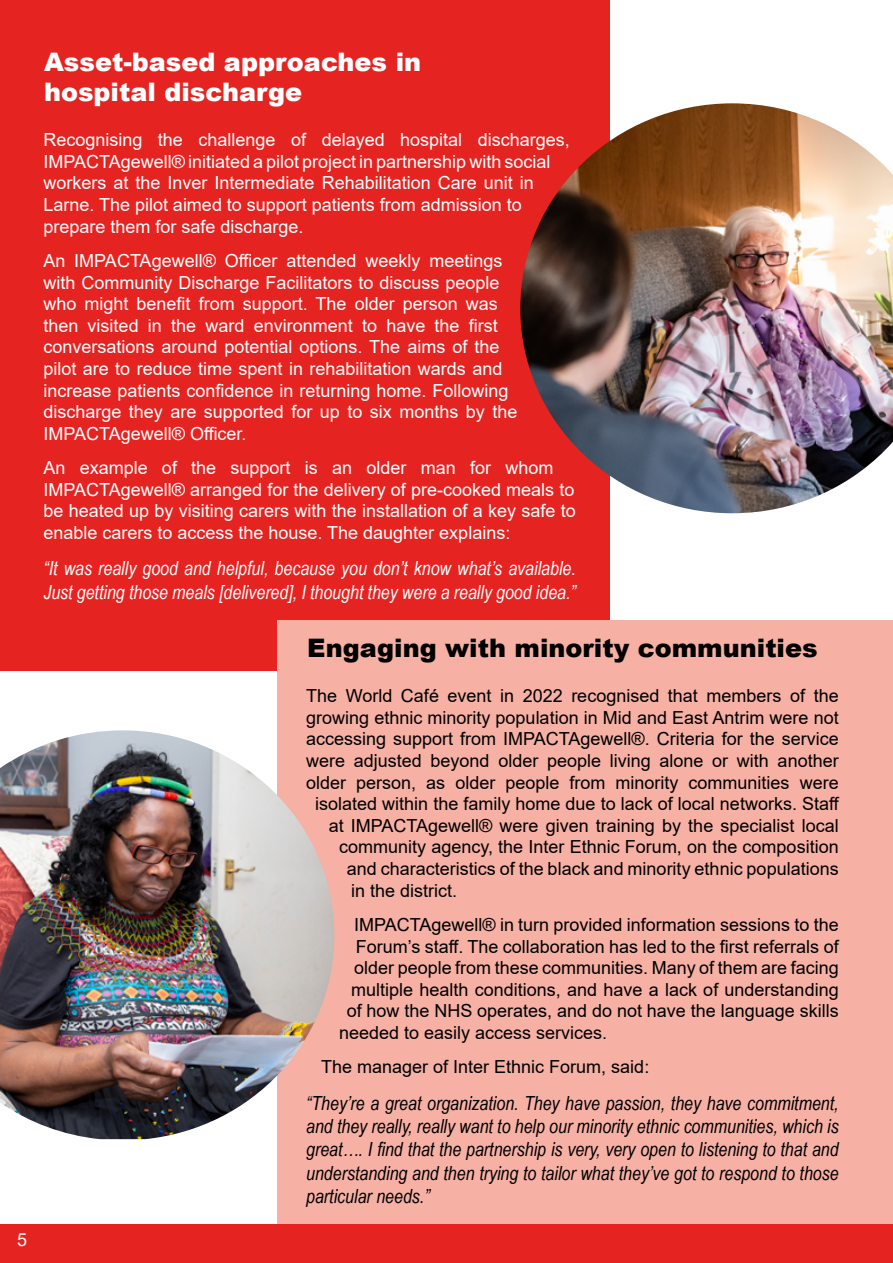
<style>
.page{position:relative;width:893px;height:1263px;background:#fff}
.page>*{position:absolute;margin:0;border:0;box-sizing:border-box;transform-origin:0 0}
.t1{font:900 25.5px/30.6px "Arial";color:#fff}
.t2{font:900 25.5px "Arial";color:#000}
.t3{font:italic 19.5px/23.4px "Arial Narrow";color:#000;text-align:justify}
.t4{font:italic 19.5px/23.4px "Arial Narrow";color:#fff}
.t5{font:18px/21.6px "Arial";color:#fff}
.t6{font:18px "Arial";color:#000}
</style>
<div class="page">
<div style="left:0;top:0;width:609px;height:671px;background:#e52421"></div>
<div style="left:277px;top:621px;width:616px;height:603px;background:#f6b0a4"></div>
<img style="left:520px;top:103px;width:373px;height:410px">
<img style="left:0;top:730px;width:334px;height:409px">
<div style="left:0;top:1224px;width:893px;height:39px;background:#e52421"></div>
<p class="t5" style="left:17px;top:1229px;width:12px">5</p>
<h1 class="t1" style="left:44px;top:45px;width:379px">Asset-based approaches in hospital discharge</h1>
<p class="t5" style="left:43px;top:129px;width:528px">Recognising the challenge of delayed hospital discharges, IMPACTAgewell® initiated a pilot project in partnership with social workers at the Inver Intermediate Rehabilitation Care unit in Larne. The pilot aimed to support patients from admission to prepare them for safe discharge.</p>
<p class="t5" style="left:43px;top:250px;width:476px">An IMPACTAgewell® Officer attended weekly meetings with Community Discharge Facilitators to discuss people who might benefit from support. The older person was then visited in the ward environment to have the first conversations around potential options. The aims of the pilot are to reduce time spent in rehabilitation wards and increase patients confidence in returning home. Following discharge they are supported for up to six months by the IMPACTAgewell® Officer.</p>
<p class="t5" style="left:43px;top:457px;width:534px">An example of the support is an older man for whom IMPACTAgewell® arranged for the delivery of pre-cooked meals to be heated up by visiting carers with the installation of a key safe to enable carers to access the house. The daughter explains:</p>
<p class="t4" style="left:43px;top:556px;width:534px">“It was really good and helpful, because you don’t know what’s available.<br>Just getting those meals [delivered], I thought they were a really good idea.”</p>
<h1 class="t2" style="left:307px;top:629px;width:512px">Engaging with minority communities</h1>
<p class="t6" style="left:306px;top:683px;width:534px">The World Café event in 2022 recognised that members of the</p>
<p class="t6" style="left:306px;top:705px;width:534px">growing ethnic minority population in Mid and East Antrim were not</p>
<p class="t6" style="left:306px;top:727px;width:534px">accessing support from IMPACTAgewell®. Criteria for the service</p>
<p class="t6" style="left:306px;top:748px;width:534px">were adjusted beyond older people living alone or with another</p>
<p class="t6" style="left:306px;top:770px;width:534px">older person, as older people from minority communities were</p>
<p class="t6" style="left:315px;top:791px;width:526px">isolated within the family home due to lack of local networks. Staff</p>
<p class="t6" style="left:329px;top:813px;width:511px">at IMPACTAgewell® were given training by the specialist local</p>
<p class="t6" style="left:339px;top:835px;width:501px">community agency, the Inter Ethnic Forum, on the composition</p>
<p class="t6" style="left:347px;top:856px;width:493px">and characteristics of the black and minority ethnic populations</p>
<p class="t6" style="left:351px;top:878px;width:108px">in the district.</p>
<p class="t6" style="left:354px;top:912px;width:486px">IMPACTAgewell® in turn provided information sessions to the</p>
<p class="t6" style="left:356px;top:934px;width:484px">Forum’s staff. The collaboration has led to the first referrals of</p>
<p class="t6" style="left:354px;top:955px;width:486px">older people from these communities. Many of them are facing</p>
<p class="t6" style="left:351px;top:977px;width:489px">multiple health conditions, and have a lack of understanding</p>
<p class="t6" style="left:347px;top:999px;width:493px">of how the NHS operates, and do not have the language skills</p>
<p class="t6" style="left:339px;top:1020px;width:270px">needed to easily access services.</p>
<p class="t6" style="left:321px;top:1055px;width:330px">The manager of Inter Ethnic Forum, said:</p>
<p class="t3" style="left:306px;top:1090px;width:534px">“They’re a great organization. They have passion, they have commitment, and they really, really want to help our minority ethnic communities, which is great…. I find that the partnership is very, very open to listening to that and understanding and then trying to tailor what they’ve got to respond to those particular needs.”</p>
</div>
